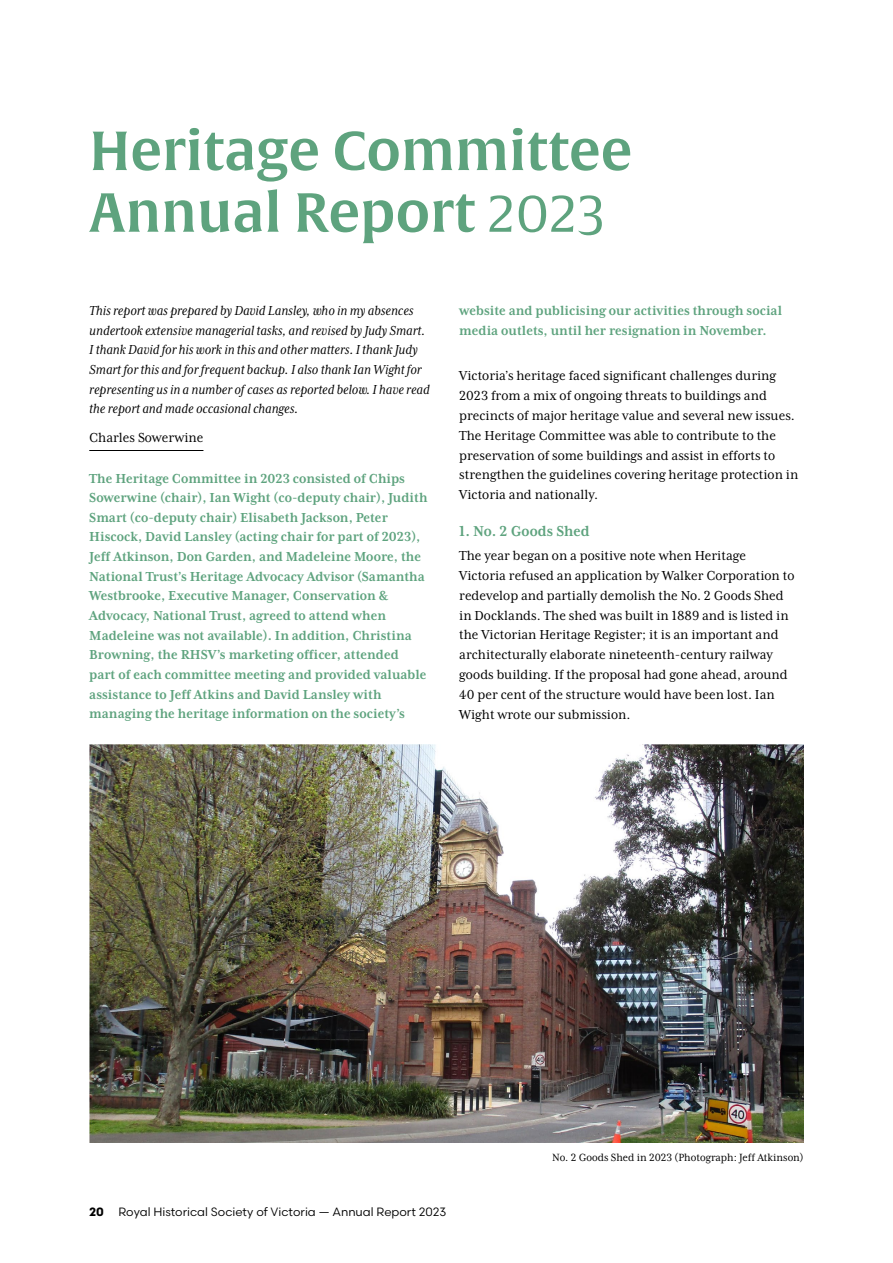
<style>
.page{position:relative;width:893px;height:1263px;background:#fff}
.page>*{position:absolute;margin:0;border:0;box-sizing:border-box;transform-origin:0 0}
.t1{font:54px/61.7px "Alverata Sb";color:#5ea37e}
.t2{font:700 16.5px "Mrs Eaves XL Serif Nar OT";color:#5ea37e}
.t3{font:15px/19.8px "Mrs Eaves XL Serif Nar OT";color:#000}
.t4{font:700 15px/19.6px "Mrs Eaves XL Serif Nar OT";color:#5ea37e}
.t5{font:italic 15px/19.6px "Mrs Eaves XL Serif Nar OT";color:#000}
.t6{font:12px "Scandia";color:#000}
.t7{font:12px "Mrs Eaves XL Serif Nar OT";color:#000}
.s1{font-family:"Alverata Lt"}
.s2{font-weight:700}
</style>
<div class="page">
<hr style="left:89px;top:450px;width:114px;height:1px;background:#000">
<img style="left:89px;top:744px;width:715px;height:399px">
<h1 class="t1" style="left:89px;top:121px;width:545px">Heritage Committee<br>Annual Report <span class="s1">2023</span></h1>
<p class="t5" style="left:89px;top:301px;width:342px">This report was prepared by David Lansley, who in my absences undertook extensive managerial tasks, and revised by Judy Smart.<br>I thank David for his work in this and other matters. I thank Judy Smart for this and for frequent backup. I also thank Ian Wight for representing us in a number of cases as reported below. I have read the report and made occasional changes.</p>
<p class="t3" style="left:89px;top:427px;width:116px">Charles Sowerwine</p>
<p class="t4" style="left:89px;top:468px;width:340px">The Heritage Committee in 2023 consisted of Chips Sowerwine (chair), Ian Wight (co-deputy chair), Judith Smart (co-deputy chair) Elisabeth Jackson, Peter Hiscock, David Lansley (acting chair for part of 2023), Jeff Atkinson, Don Garden, and Madeleine Moore, the National Trust’s Heritage Advocacy Advisor (Samantha Westbrooke, Executive Manager, Conservation &amp; Advocacy, National Trust, agreed to attend when Madeleine was not available). In addition, Christina Browning, the RHSV’s marketing officer, attended part of each committee meeting and provided valuable assistance to Jeff Atkins and David Lansley with managing the heritage information on the society’s</p>
<p class="t4" style="left:459px;top:301px;width:324px">website and publicising our activities through social media outlets, until her resignation in November.</p>
<p class="t3" style="left:459px;top:366px;width:341px">Victoria’s heritage faced significant challenges during 2023 from a mix of ongoing threats to buildings and precincts of major heritage value and several new issues.<br>The Heritage Committee was able to contribute to the preservation of some buildings and assist in efforts to strengthen the guidelines covering heritage protection in Victoria and nationally.</p>
<p class="t2" style="left:459px;top:522px;width:132px">1. No. 2 Goods Shed</p>
<p class="t3" style="left:459px;top:546px;width:337px">The year began on a positive note when Heritage Victoria refused an application by Walker Corporation to redevelop and partially demolish the No. 2 Goods Shed in Docklands. The shed was built in 1889 and is listed in the Victorian Heritage Register; it is an important and architecturally elaborate nineteenth-century railway goods building. If the proposal had gone ahead, around 40 per cent of the structure would have been lost. Ian Wight wrote our submission.</p>
<p class="t6" style="left:89px;top:1204px;width:359px"><span class="s2">20</span> Royal Historical Society of Victoria — Annual Report 2023</p>
<p class="t7" style="left:552px;top:1151px;width:253px">No. 2 Goods Shed in 2023 (Photograph: Jeff Atkinson)</p>
</div>
